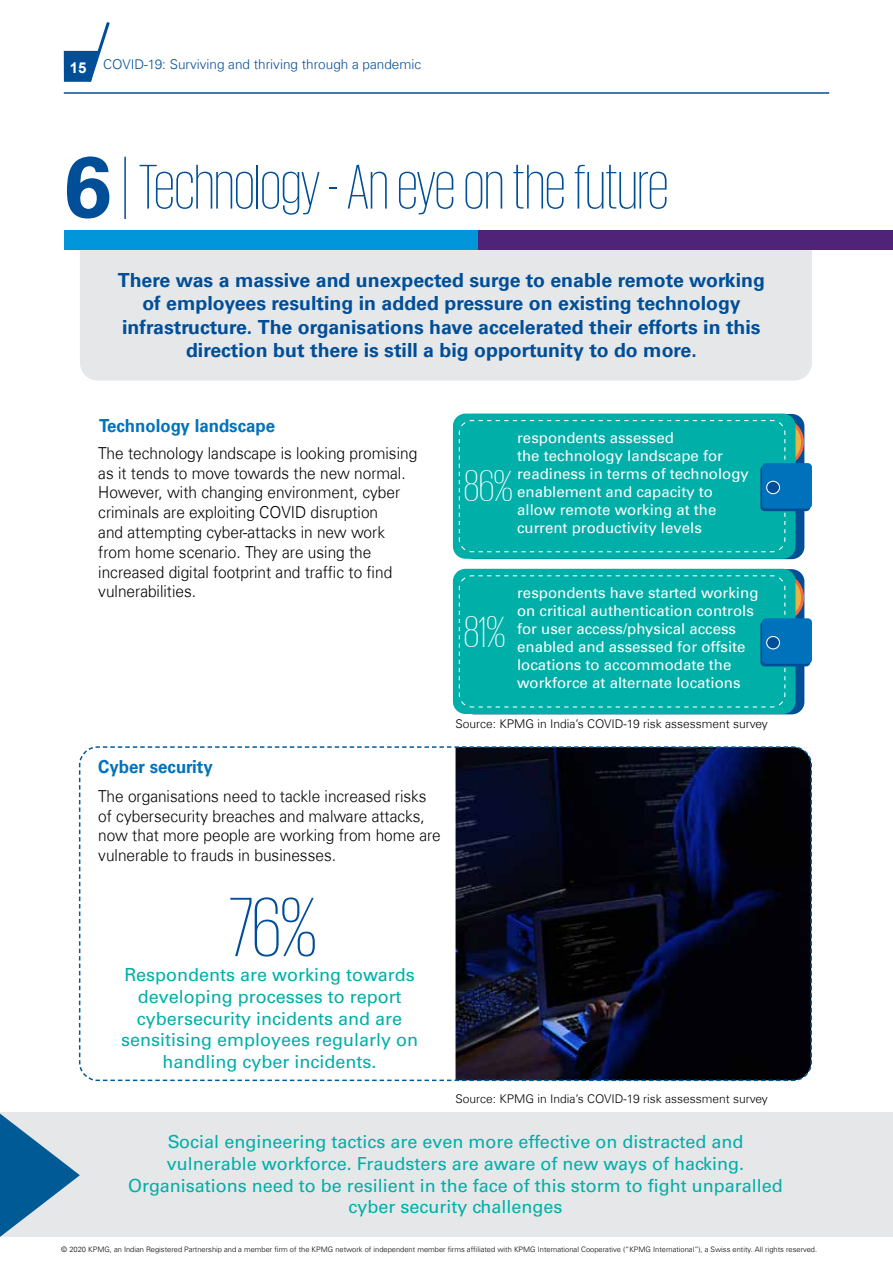
<style>
.page{position:relative;width:893px;height:1263px;background:#fff}
.page>*{position:absolute;margin:0;border:0;box-sizing:border-box;transform-origin:0 0}
.t1{font:200 86.1px "KPMG";color:#004e98}
.t2{font:200 64.5px "KPMG";color:#004e98}
.t3{font:200 45px "KPMG";color:#fff}
.t4{font:700 19.5px/23.4px "Universfor KPMG";color:#004e98;text-align:center}
.t5{font:18px/21.6px "Univers LT Std";color:#00afa8;text-align:center}
.t6{font:700 18px "Universfor KPMG";color:#0072bc;scale:.94 1}
.t7{font:300 16.5px/19.8px "Universfor KPMG";color:#000;scale:.94 1}
.t8{font:15px/18px "Universfor KPMG";color:#fff}
.t9{font:300 13.5px "Universfor KPMG";color:#004e98}
.t10{font:300 12px "Universfor KPMG";color:#000}
.t11{font:300 7.5px "Universfor KPMG";color:#000}
.s1{font-family:"Arial";font-weight:700;font-size:15px;color:#fff}
.s2{font-family:"Univers LT Std";font-weight:700;font-size:86.1px}
</style>
<div class="page">
<hr style="left:64px;top:92px;width:765px;height:2px;background:#004e98">
<svg style="left:64px;top:22px;width:46px;height:60px"></svg>
<svg style="left:78px;top:746px;width:734px;height:336px"></svg>
<div style="left:80px;top:230px;width:732px;height:151px;background:#e6e7e8;border-radius:18px"></div>
<hr style="left:124px;top:157px;width:2px;height:62px;background:#004e98">
<div style="left:64px;top:230px;width:414px;height:20px;background:#0096d9"></div>
<div style="left:478px;top:230px;width:415px;height:20px;background:#4f2478"></div>
<div style="left:2px;top:1114px;width:891px;height:122px;background:#e6e7e8"></div>
<svg style="left:0;top:1113px;width:80px;height:124px"></svg>
<svg style="left:752px;top:418px;width:51px;height:48px"></svg>
<div style="left:751px;top:417px;width:53px;height:51px;border:3px solid #f56b40;border-radius:50%"></div>
<svg style="left:752px;top:573px;width:51px;height:49px"></svg>
<div style="left:751px;top:572px;width:53px;height:51px;border:3px solid #f56b40;border-radius:50%"></div>
<div style="left:453px;top:414px;width:342px;height:145px;background:#00afa8;border-radius:13px"></div>
<div style="left:453px;top:569px;width:342px;height:145px;background:#00afa8;border-radius:13px"></div>
<svg style="left:458px;top:420px;width:328px;height:133px"></svg>
<svg style="left:458px;top:575px;width:328px;height:133px"></svg>
<div style="left:760px;top:466px;width:50px;height:45px;background:#004e98;border-radius:4px"></div>
<div style="left:760px;top:621px;width:50px;height:45px;background:#004e98;border-radius:4px"></div>
<div style="left:762px;top:463px;width:50px;height:46px;background:#0072bc;border-radius:4px"></div>
<div style="left:762px;top:618px;width:50px;height:46px;background:#0072bc;border-radius:4px"></div>
<div style="left:767px;top:481px;width:12px;height:13px;background:#004e98;border-radius:50%"></div>
<div style="left:766px;top:481px;width:14px;height:13px;border:1px solid #fff;border-radius:50%"></div>
<div style="left:767px;top:636px;width:12px;height:13px;background:#004e98;border-radius:50%"></div>
<div style="left:766px;top:636px;width:14px;height:13px;border:1px solid #fff;border-radius:50%"></div>
<p class="t9" style="left:70px;top:56px;width:353px"><span class="s1">15</span> COVID-19: Surviving and thriving through a pandemic</p>
<h2 class="t2" style="left:64px;top:156px;width:606px"><span class="s2">6</span> Technology - An eye on the future</h2>
<p class="t4" style="left:118px;top:268px;width:649px">There was a massive and unexpected surge to enable remote working of employees resulting in added pressure on existing technology infrastructure. The organisations have accelerated their efforts in this direction but there is still a big opportunity to do more.</p>
<p class="t6" style="left:99px;top:415px;width:189px">Technology landscape</p>
<p class="t7" style="left:98px;top:443px;width:341px">The technology landscape is looking promising as it tends to move towards the new normal.<br>However, with changing environment, cyber criminals are exploiting COVID disruption<br>and attempting cyber-attacks in new work from home scenario. They are using the increased digital footprint and traffic to find vulnerabilities.</p>
<p class="t6" style="left:98px;top:756px;width:123px">Cyber security</p>
<p class="t7" style="left:98px;top:786px;width:366px">The organisations need to tackle increased risks of cybersecurity breaches and malware attacks, now that more people are working from home are vulnerable to frauds in businesses.</p>
<h1 class="t1" style="left:229px;top:886px;width:89px">76%</h1>
<p class="t5" style="left:121px;top:964px;width:299px">Respondents are working towards developing processes to report cybersecurity incidents and are sensitising employees regularly on handling cyber incidents.</p>
<p class="t8" style="left:517px;top:429px;width:233px">respondents assessed<br>the technology landscape for readiness in terms of technology enablement and capacity to allow remote working at the current productivity levels</p>
<h3 class="t3" style="left:464px;top:464px;width:51px">86%</h3>
<h3 class="t3" style="left:464px;top:610px;width:43px">81%</h3>
<p class="t8" style="left:517px;top:584px;width:243px">respondents have started working on critical authentication controls for user access/physical access enabled and assessed for offsite locations to accommodate the workforce at alternate locations</p>
<p class="t10" style="left:456px;top:716px;width:314px">Source: KPMG in India’s COVID-19 risk assessment survey</p>
<p class="t10" style="left:456px;top:1092px;width:314px">Source: KPMG in India’s COVID-19 risk assessment survey</p>
<p class="t5" style="left:128px;top:1131px;width:656px">Social engineering tactics are even more effective on distracted and vulnerable workforce. Fraudsters are aware of new ways of hacking.<br>Organisations need to be resilient in the face of this storm to fight unparalled cyber security challenges</p>
<p class="t11" style="left:61px;top:1244px;width:757px">© 2020 KPMG, an Indian Registered Partnership and a member firm of the KPMG network of independent member firms affiliated with KPMG International Cooperative (“KPMG International”), a Swiss entity. All rights reserved.</p>
</div>
